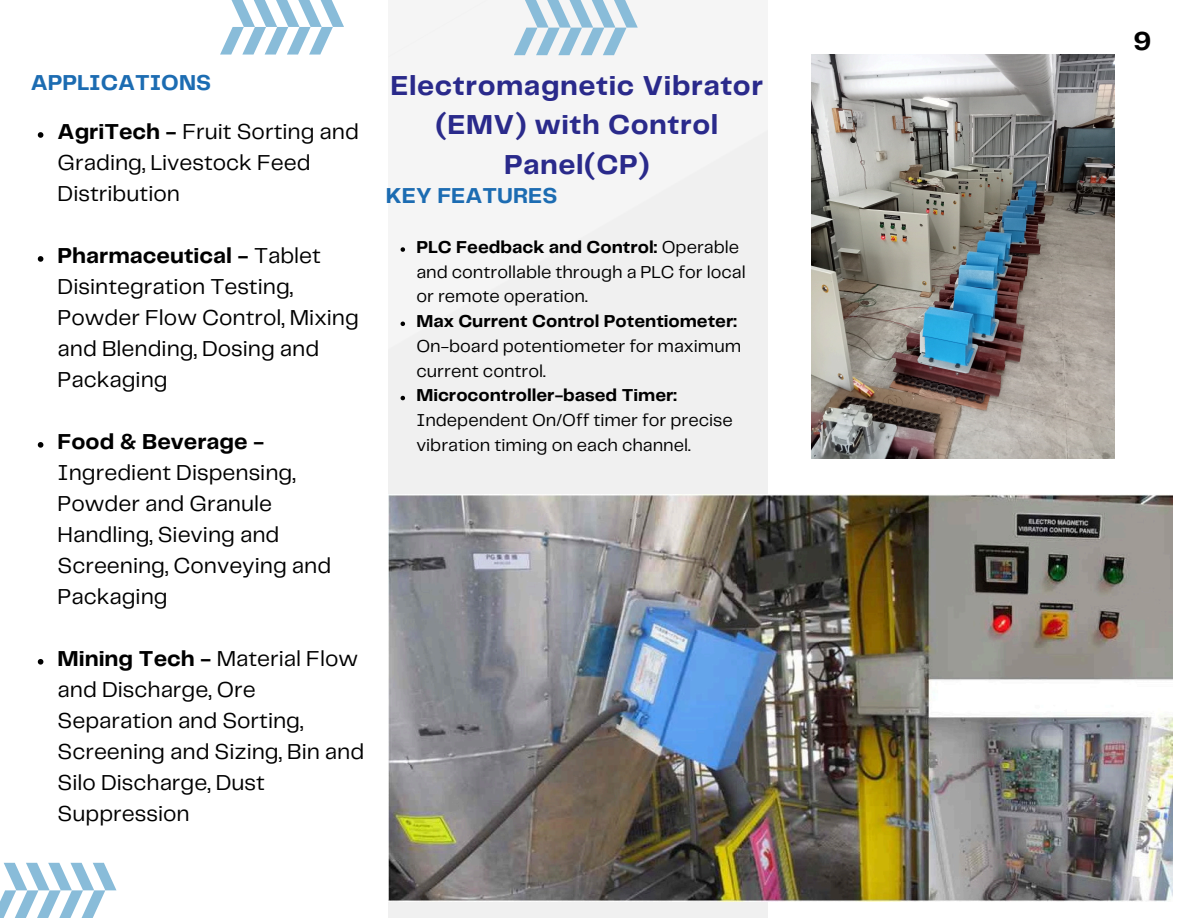
<style>
.page{position:relative;width:1188px;height:918px;background:#fff}
.page>*{position:absolute;margin:0;border:0;box-sizing:border-box;transform-origin:0 0}
.t1{font:700 28.5px/39.3px "Telegraf";letter-spacing:.02em;color:#2a2a8b;text-align:center}
.t2{font:700 27px "Telegraf";color:#000}
.t3{font:22.5px/31px "Telegraf";color:#000}
.t4{font:700 22.5px "Telegraf";color:#1c6cb2}
.t5{font:18px/24.8px "Telegraf";color:#000}
.s1{font-weight:700}
</style>
<div class="page">
<svg style="left:0;top:863px;width:116px;height:55px"></svg>
<svg style="left:220px;top:0;width:124px;height:54px"></svg>
<svg style="left:514px;top:0;width:140px;height:55px"></svg>
<img style="left:812px;top:55px;width:302px;height:403px">
<img style="left:388px;top:495px;width:784px;height:407px">
<svg style="left:401px;top:247px;width:4px;height:5px"></svg>
<svg style="left:401px;top:322px;width:4px;height:4px"></svg>
<svg style="left:401px;top:396px;width:4px;height:4px"></svg>
<svg style="left:38px;top:132px;width:5px;height:6px"></svg>
<svg style="left:38px;top:256px;width:5px;height:6px"></svg>
<svg style="left:38px;top:442px;width:5px;height:6px"></svg>
<svg style="left:38px;top:659px;width:5px;height:6px"></svg>
<p class="t4" style="left:31px;top:73px;width:182px">APPLICATIONS</p>
<p class="t3" style="left:58px;top:117px;width:303px"><span class="s1">AgriTech -</span> Fruit Sorting and<br>Grading, Livestock Feed<br>Distribution</p>
<h1 class="t3" style="left:58px;top:241px;width:303px"><span class="s1">Pharmaceutical -</span> Tablet<br>Disintegration Testing,<br>Powder Flow Control, Mixing and Blending, Dosing and<br>Packaging</h1>
<p class="t3" style="left:58px;top:427px;width:275px"><span class="s1">Food &amp; Beverage -<br></span>Ingredient Dispensing,<br>Powder and Granule<br>Handling, Sieving and<br>Screening, Conveying and<br>Packaging</p>
<p class="t3" style="left:58px;top:644px;width:308px"><span class="s1">Mining Tech -</span> Material Flow and Discharge, Ore<br>Separation and Sorting,<br>Screening and Sizing, Bin and<br>Silo Discharge, Dust<br>Suppression</p>
<p class="t1" style="left:391px;top:67px;width:374px">Electromagnetic Vibrator (EMV) with Control<br>Panel(CP)</p>
<p class="t4" style="left:386px;top:186px;width:173px">KEY FEATURES</p>
<p class="t5" style="left:416px;top:236px;width:331px"><span class="s1">PLC Feedback and Control:</span> Operable and controllable through a PLC for local or remote operation.</p>
<p class="t5" style="left:416px;top:310px;width:326px"><span class="s1">Max Current Control Potentiometer:<br></span>On-board potentiometer for maximum current control.</p>
<p class="t5" style="left:416px;top:384px;width:318px"><span class="s1">Microcontroller-based Timer:<br></span>Independent On/Off timer for precise vibration timing on each channel.</p>
<h2 class="t2" style="left:1134px;top:29px;width:19px">9</h2>
</div>
